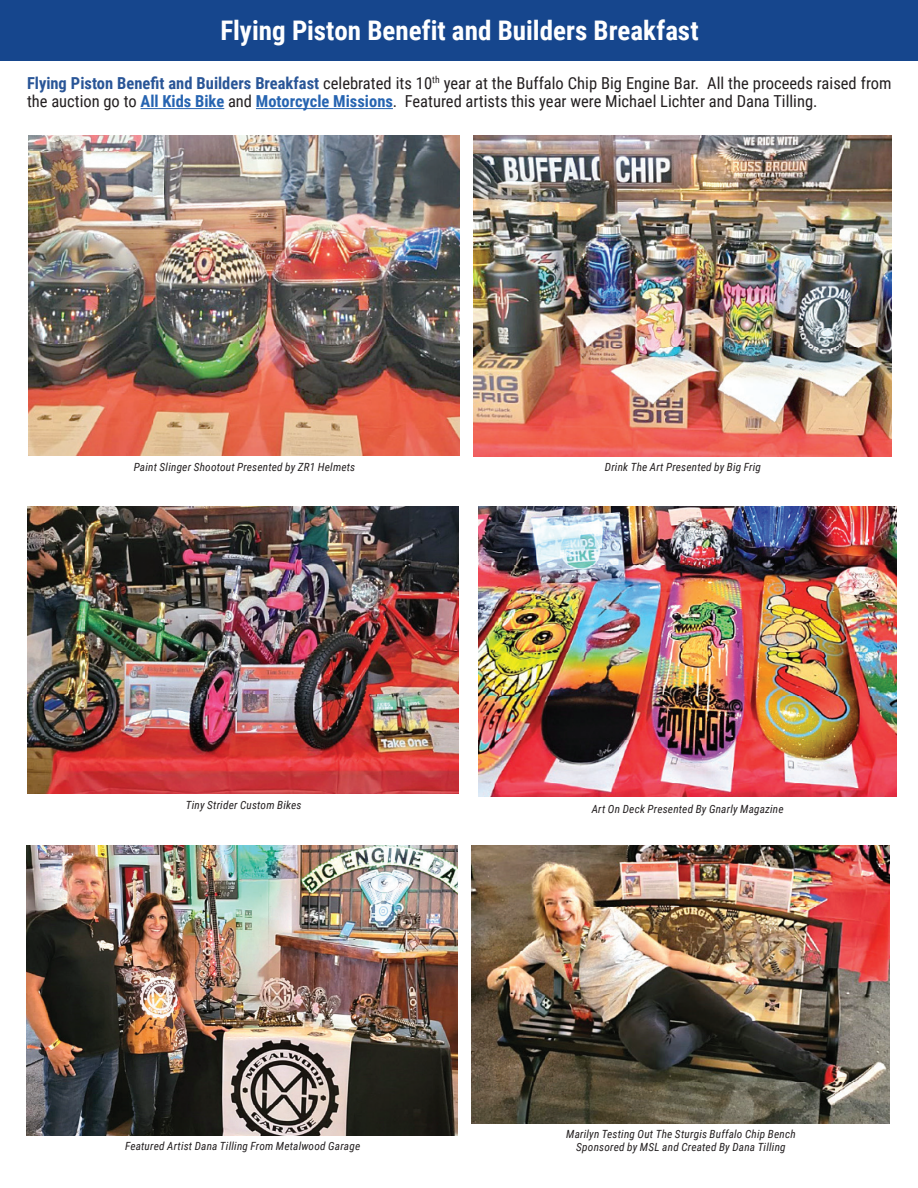
<style>
.page{position:relative;width:918px;height:1188px;background:#fff}
.page>*{position:absolute;margin:0;border:0;box-sizing:border-box;transform-origin:0 0}
.t1{font:700 27px "Roboto Condensed";color:#fff}
.t2{font:16.5px/18.8px "Roboto Condensed";color:#231f20}
.t3{font:italic 11.25px/12.1px "Roboto Condensed";letter-spacing:.02em;color:#231f20;text-align:center}
.s1{font-weight:700;color:#295597}
.s2{font-weight:700;color:#2664b1}
</style>
<div class="page">
<div style="left:0;top:0;width:918px;height:61px;background:#16468d"></div>
<hr style="left:141px;top:108px;width:83px;height:1px;background:#2664b1">
<hr style="left:256px;top:108px;width:137px;height:1px;background:#2664b1">
<img style="left:28px;top:135px;width:431px;height:321px">
<img style="left:474px;top:135px;width:417px;height:321px">
<img style="left:27px;top:507px;width:432px;height:287px">
<img style="left:478px;top:507px;width:418px;height:289px">
<img style="left:26px;top:846px;width:432px;height:290px">
<img style="left:472px;top:846px;width:418px;height:277px">
<h1 class="t1" style="left:220px;top:12px;width:480px">Flying Piston Benefit and Builders Breakfast</h1>
<p class="t2" style="left:27px;top:73px;width:866px"><span class="s1">Flying Piston Benefit and Builders Breakfast</span> celebrated its 10<sup>th</sup> year at the Buffalo Chip Big Engine Bar. All the proceeds raised from the auction go to <span class="s2">All Kids Bike</span> and <span class="s2">Motorcycle Missions</span>. Featured artists this year were Michael Lichter and Dana Tilling.</p>
<p class="t3" style="left:134px;top:462px;width:223px">Paint Slinger Shootout Presented by ZR1 Helmets</p>
<p class="t3" style="left:605px;top:462px;width:158px">Drink The Art Presented by Big Frig</p>
<p class="t3" style="left:186px;top:799px;width:117px">Tiny Strider Custom Bikes</p>
<p class="t3" style="left:592px;top:804px;width:193px">Art On Deck Presented By Gnarly Magazine</p>
<p class="t3" style="left:125px;top:1141px;width:237px">Featured Artist Dana Tilling From Metalwood Garage</p>
<p class="t3" style="left:566px;top:1129px;width:231px">Marilyn Testing Out The Sturgis Buffalo Chip Bench<br>Sponsored by MSL and Created By Dana Tilling</p>
</div>
